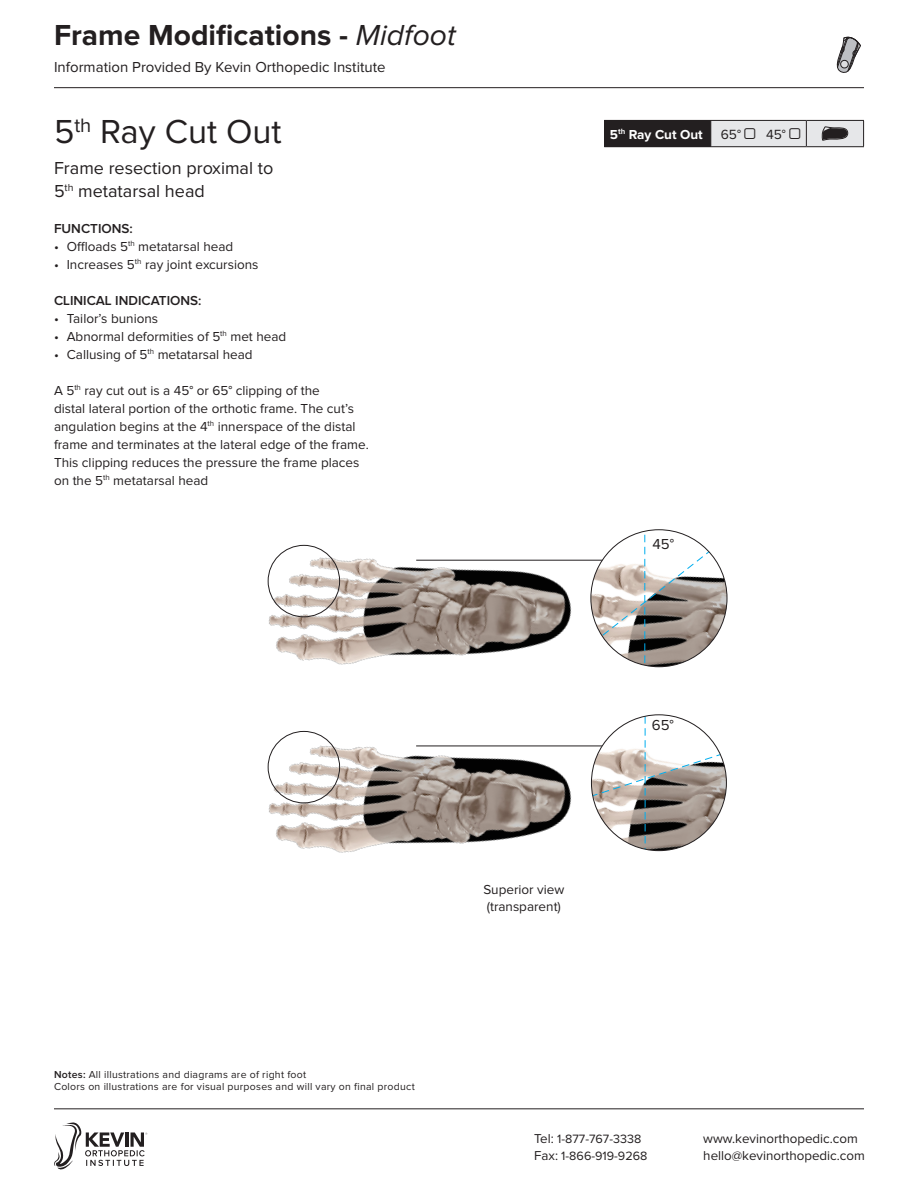
<style>
.page{position:relative;width:918px;height:1188px;background:#fff}
.page>*{position:absolute;margin:0;border:0;box-sizing:border-box;transform-origin:0 0}
.TERM_NAME_2{font:34.5px "Proxima Nova";color:#231f20}
.MAIN_HEADLINE{font:700 30px "Proxima Nova";color:#231f20}
.DESCRIPTION_MEAT_TEX{font:18px/22.5px "Proxima Nova";color:#231f20}
.content_list_text{font:15px "Proxima Nova";color:#231f20}
.content_list_text-2{font:13.8px "Proxima Nova";color:#231f20}
.DESCRIPTION_MEAT_TEX-2{font:13.5px/18px "Proxima Nova";color:#231f20}
.DESCRIPTION_MEAT_TEX-3{font:600 13.5px "Proxima Nova";color:#231f20}
.TERM_NAME_2-2{font:700 13.5px "Proxima Nova";color:#fff}
.TERM_NAME{font:600 13.5px "Proxima Nova";color:#231f20}
.t1{font:13.35px/16.5px "Proxima Nova";color:#231f20}
.t2{font:12.45px/16.5px "Proxima Nova";color:#231f20}
.DESCRIPTION_MEAT_TEX-4{font:10.5px "Proxima Nova";letter-spacing:.025em;color:#231f20}
.s1{font-weight:400;font-style:italic}
.s2{font-weight:600}
.s3{font-size:13.35px}
</style>
<div class="page">
<hr style="left:54px;top:1109px;width:810px;height:1px;background:#231f20">
<hr style="left:54px;top:87px;width:810px;height:1px;background:#231f20">
<svg style="left:54px;top:1122px;width:93px;height:48px"></svg>
<svg style="left:837px;top:36px;width:24px;height:37px"></svg>
<img style="left:267px;top:544px;width:324px;height:97px">
<img style="left:267px;top:641px;width:324px;height:212px">
<hr style="left:416px;top:746px;width:233px;height:1px;background:#231f20">
<hr style="left:416px;top:560px;width:240px;height:1px;background:#231f20">
<svg style="left:591px;top:715px;width:135px;height:136px"></svg>
<svg style="left:591px;top:530px;width:136px;height:137px"></svg>
<div style="left:268px;top:545px;width:72px;height:72px;border:1px solid #231f20;border-radius:50%"></div>
<div style="left:268px;top:731px;width:72px;height:72px;border:1px solid #231f20;border-radius:50%"></div>
<div style="left:605px;top:120px;width:106px;height:27px;background:#231f20"></div>
<svg style="left:604px;top:121px;width:1px;height:25px"></svg>
<hr style="left:604px;top:120px;width:107px;height:1px;background:#231f20">
<hr style="left:604px;top:146px;width:107px;height:1px;background:#231f20">
<svg style="left:710px;top:120px;width:154px;height:27px"></svg>
<p class="MAIN_HEADLINE" style="left:54px;top:22px;width:403px">Frame Modifications - <span class="s1">Midfoot</span></p>
<p class="content_list_text" style="left:54px;top:60px;width:333px">Information Provided By Kevin Orthopedic Institute</p>
<p class="TERM_NAME_2" style="left:54px;top:116px;width:229px">5<sup>th</sup> Ray Cut Out</p>
<p class="DESCRIPTION_MEAT_TEX" style="left:54px;top:158px;width:221px">Frame resection proximal to<br>5<sup>th</sup> metatarsal head</p>
<p class="TERM_NAME" style="left:54px;top:222px;width:80px">FUNCTIONS:</p>
<p class="DESCRIPTION_MEAT_TEX-2" style="left:54px;top:238px;width:181px">• Offloads 5<sup>th</sup> metatarsal head</p>
<p class="DESCRIPTION_MEAT_TEX-2" style="left:54px;top:256px;width:206px">• Increases 5<sup>th</sup> ray joint excursions</p>
<p class="DESCRIPTION_MEAT_TEX-3" style="left:54px;top:294px;width:149px">CLINICAL INDICATIONS:</p>
<p class="DESCRIPTION_MEAT_TEX-2" style="left:54px;top:310px;width:106px">• Tailor’s bunions</p>
<p class="DESCRIPTION_MEAT_TEX-2" style="left:54px;top:328px;width:234px">• Abnormal deformities of 5<sup>th</sup> met head</p>
<p class="DESCRIPTION_MEAT_TEX-2" style="left:54px;top:346px;width:200px">• Callusing of 5<sup>th</sup> metatarsal head</p>
<p class="DESCRIPTION_MEAT_TEX-2" style="left:54px;top:382px;width:316px">A 5<sup>th</sup> ray cut out is a 45° or 65° clipping of the<br>distal lateral portion of the orthotic frame. The cut’s angulation begins at the 4<sup>th</sup> innerspace of the distal frame and terminates at the lateral edge of the frame.<br>This clipping reduces the pressure the frame places on the 5<sup>th</sup> metatarsal head</p>
<p class="TERM_NAME_2-2" style="left:610px;top:128px;width:94px">5<sup>th</sup> Ray Cut Out</p>
<p class="content_list_text-2" style="left:721px;top:129px;width:22px">65°</p>
<p class="content_list_text-2" style="left:766px;top:129px;width:21px">45°</p>
<p class="content_list_text" style="left:652px;top:537px;width:23px">45°</p>
<p class="DESCRIPTION_MEAT_TEX-4" style="left:54px;top:1069px;width:254px"><span class="s2">Notes:</span> All illustrations and diagrams are of right foot</p>
<p class="DESCRIPTION_MEAT_TEX-4" style="left:54px;top:1081px;width:362px">Colors on illustrations are for visual purposes and will vary on final product</p>
<p class="DESCRIPTION_MEAT_TEX-2" style="left:483px;top:881px;width:83px">Superior view</p>
<p class="DESCRIPTION_MEAT_TEX-2" style="left:487px;top:898px;width:76px">(transparent)</p>
<p class="content_list_text" style="left:652px;top:718px;width:24px">65°</p>
<p class="t2" style="left:534px;top:1131px;width:115px"><span class="s3">Tel:</span> 1-877-767-3338<br><span class="s3">Fax:</span> 1-866-919-9268</p>
<p class="t1" style="left:703px;top:1131px;width:163px">www.kevinorthopedic.com hello@kevinorthopedic.com</p>
</div>
